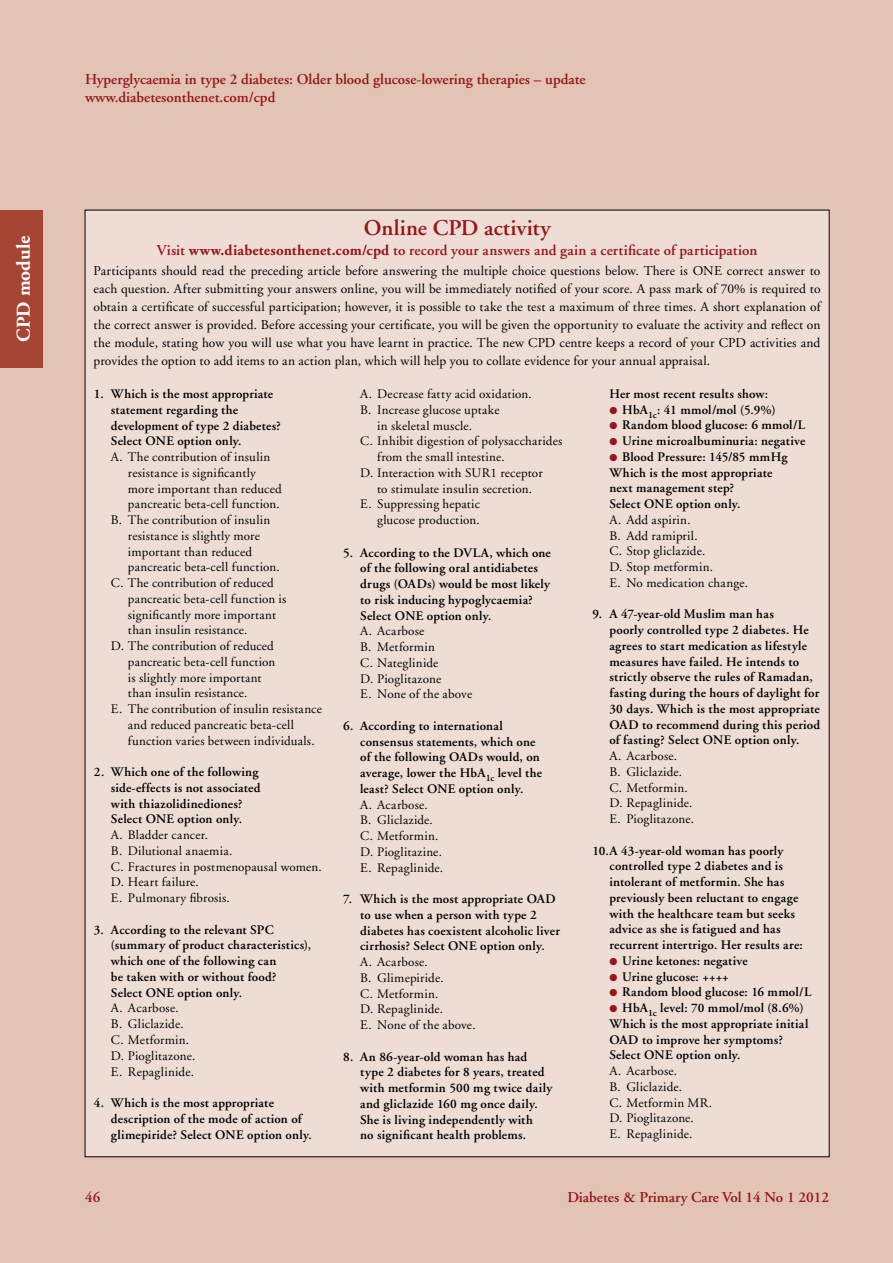
<style>
.page{position:relative;width:893px;height:1263px;background:#e2c3b6}
.page>*{position:absolute;margin:0;border:0;box-sizing:border-box;transform-origin:0 0}
.t1{font:600 22.5px "Adobe Garamond";letter-spacing:.005em;color:#96171a}
.t2{font:700 19.5px "Adobe Garamond";letter-spacing:-.01em;color:#fff}
.t3{font:600 15px/18px "Adobe Garamond";color:#96171a}
.t4{font:13.5px/18px "Adobe Garamond";letter-spacing:.01em;color:#000;text-align:justify}
.t5{font:600 13.05px/15.8px "Adobe Garamond";letter-spacing:.015em;color:#000}
.t6{font:13.05px/15.8px "Adobe Garamond";letter-spacing:.015em;color:#000}
.s1{font-weight:700}
.s2{color:#96171a}
</style>
<div class="page">
<div style="left:0;top:210px;width:43px;height:157px;background:#a74534"></div>
<div style="left:85px;top:210px;width:744px;height:947px;background:#eeddd5"></div>
<h2 class="t2" style="left:13px;top:341px;width:107px;rotate:-90deg">CPD module</h2>
<p class="t3" style="left:85px;top:71px;width:502px">Hyperglycaemia in type 2 diabetes: Older blood glucose-lowering therapies – update www.diabetesonthenet.com/cpd</p>
<h1 class="t1" style="left:364px;top:216px;width:188px">Online CPD activity</h1>
<p class="t3" style="left:157px;top:241px;width:602px">Visit <span class="s1">www.diabetesonthenet.com/cpd</span> to record your answers and gain a certificate of participation</p>
<p class="t4" style="left:94px;top:262px;width:729px">Participants should read the preceding article before answering the multiple choice questions below. There is ONE correct answer to each question. After submitting your answers online, you will be immediately notified of your score. A pass mark of 70% is required to obtain a certificate of successful participation; however, it is possible to take the test a maximum of three times. A short explanation of the correct answer is provided. Before accessing your certificate, you will be given the opportunity to evaluate the activity and reflect on the module, stating how you will use what you have learnt in practice. The new CPD centre keeps a record of your CPD activities and provides the option to add items to an action plan, which will help you to collate evidence for your annual appraisal.</p>
<p class="t5" style="left:111px;top:386px;width:171px;text-indent:-17px">1. Which is the most appropriate statement regarding the development of type 2 diabetes?<br>Select ONE option only.</p>
<p class="t6" style="left:111px;top:449px;width:161px">A. The contribution of insulin</p>
<p class="t6" style="left:128px;top:465px;width:129px">resistance is significantly</p>
<p class="t6" style="left:128px;top:481px;width:155px">more important than reduced</p>
<p class="t6" style="left:128px;top:497px;width:153px">pancreatic beta-cell function.</p>
<p class="t6" style="left:111px;top:512px;width:161px">B. The contribution of insulin</p>
<p class="t6" style="left:128px;top:528px;width:133px">resistance is slightly more</p>
<p class="t6" style="left:128px;top:544px;width:126px">important than reduced</p>
<p class="t6" style="left:128px;top:560px;width:153px">pancreatic beta-cell function.</p>
<p class="t6" style="left:111px;top:575px;width:165px">C. The contribution of reduced</p>
<p class="t6" style="left:128px;top:591px;width:160px">pancreatic beta-cell function is</p>
<p class="t6" style="left:128px;top:607px;width:150px">significantly more important</p>
<p class="t6" style="left:128px;top:623px;width:121px">than insulin resistance.</p>
<p class="t6" style="left:111px;top:638px;width:165px">D. The contribution of reduced</p>
<p class="t6" style="left:128px;top:654px;width:149px">pancreatic beta-cell function</p>
<p class="t6" style="left:128px;top:670px;width:135px">is slightly more important</p>
<p class="t6" style="left:128px;top:686px;width:121px">than insulin resistance.</p>
<p class="t6" style="left:111px;top:701px;width:212px">E. The contribution of insulin resistance</p>
<p class="t6" style="left:128px;top:717px;width:168px">and reduced pancreatic beta-cell</p>
<p class="t6" style="left:128px;top:733px;width:188px">function varies between individuals.</p>
<p class="t5" style="left:111px;top:764px;width:151px;text-indent:-17px">2. Which one of the following side-effects is not associated with thiazolidinediones?<br>Select ONE option only.</p>
<p class="t6" style="left:111px;top:827px;width:212px">A. Bladder cancer.<br>B. Dilutional anaemia.<br>C. Fractures in postmenopausal women.<br>D. Heart failure.<br>E. Pulmonary fibrosis.</p>
<p class="t5" style="left:111px;top:922px;width:202px;text-indent:-17px">3. According to the relevant SPC (summary of product characteristics), which one of the following can<br>be taken with or without food?<br>Select ONE option only.</p>
<p class="t6" style="left:111px;top:1001px;width:86px">A. Acarbose.<br>B. Gliclazide.<br>C. Metformin.<br>D. Pioglitazone.<br>E. Repaglinide.</p>
<p class="t5" style="left:111px;top:1095px;width:202px;text-indent:-17px">4. Which is the most appropriate description of the mode of action of glimepiride? Select ONE option only.</p>
<p class="t6" style="left:360px;top:386px;width:173px">A. Decrease fatty acid oxidation.</p>
<p class="t6" style="left:360px;top:402px;width:141px">B. Increase glucose uptake</p>
<p class="t6" style="left:377px;top:418px;width:96px">in skeletal muscle.</p>
<p class="t6" style="left:360px;top:434px;width:204px">C. Inhibit digestion of polysaccharides</p>
<p class="t6" style="left:377px;top:449px;width:129px">from the small intestine.</p>
<p class="t6" style="left:360px;top:465px;width:184px">D. Interaction with SUR1 receptor</p>
<p class="t6" style="left:377px;top:481px;width:156px">to stimulate insulin secretion.</p>
<p class="t6" style="left:360px;top:497px;width:121px">E. Suppressing hepatic</p>
<p class="t6" style="left:377px;top:512px;width:104px">glucose production.</p>
<p class="t5" style="left:360px;top:545px;width:192px;text-indent:-17px">5. According to the DVLA, which one of the following oral antidiabetes drugs (OADs) would be most likely to risk inducing hypoglycaemia?<br>Select ONE option only.</p>
<p class="t6" style="left:360px;top:624px;width:113px">A. Acarbose<br>B. Metformin<br>C. Nateglinide<br>D. Pioglitazone<br>E. None of the above</p>
<p class="t5" style="left:360px;top:718px;width:184px;text-indent:-17px">6. According to international consensus statements, which one of the following OADs would, on average, lower the HbA<sub>1c</sub> level the least? Select ONE option only.</p>
<p class="t6" style="left:360px;top:797px;width:85px">A. Acarbose.<br>B. Gliclazide.<br>C. Metformin.<br>D. Pioglitazine.<br>E. Repaglinide.</p>
<p class="t5" style="left:360px;top:891px;width:201px;text-indent:-17px">7. Which is the most appropriate OAD to use when a person with type 2 diabetes has coexistent alcoholic liver cirrhosis? Select ONE option only.</p>
<p class="t6" style="left:360px;top:954px;width:117px">A. Acarbose.<br>B. Glimepiride.<br>C. Metformin.<br>D. Repaglinide.<br>E. None of the above.</p>
<p class="t5" style="left:360px;top:1049px;width:194px;text-indent:-17px">8. An 86-year-old woman has had type 2 diabetes for 8 years, treated with metformin 500 mg twice daily and gliclazide 160 mg once daily.<br>She is living independently with<br>no significant health problems.</p>
<p class="t5" style="left:609px;top:386px;width:160px">Her most recent results show:</p>
<p class="t5" style="left:609px;top:402px;width:168px"><span class="s2">●</span> HbA<sub>1c</sub>: 41 mmol/mol (5.9%)</p>
<p class="t5" style="left:609px;top:418px;width:197px"><span class="s2">●</span> Random blood glucose: 6 mmol/L</p>
<p class="t5" style="left:609px;top:433px;width:197px"><span class="s2">●</span> Urine microalbuminuria: negative</p>
<p class="t5" style="left:609px;top:449px;width:180px"><span class="s2">●</span> Blood Pressure: 145/85 mmHg<br>Which is the most appropriate next management step?<br>Select ONE option only.</p>
<p class="t6" style="left:609px;top:512px;width:140px">A. Add aspirin.<br>B. Add ramipril.<br>C. Stop gliclazide.<br>D. Stop metformin.<br>E. No medication change.</p>
<p class="t5" style="left:609px;top:606px;width:212px;text-indent:-17px">9. A 47-year-old Muslim man has<br>poorly controlled type 2 diabetes. He agrees to start medication as lifestyle measures have failed. He intends to strictly observe the rules of Ramadan, fasting during the hours of daylight for 30 days. Which is the most appropriate OAD to recommend during this period of fasting? Select ONE option only.</p>
<p class="t6" style="left:609px;top:748px;width:86px">A. Acarbose.<br>B. Gliclazide.<br>C. Metformin.<br>D. Repaglinide.<br>E. Pioglitazone.</p>
<p class="t5" style="left:609px;top:843px;width:195px;text-indent:-17px">10.A 43-year-old woman has poorly controlled type 2 diabetes and is intolerant of metformin. She has previously been reluctant to engage with the healthcare team but seeks advice as she is fatigued and has recurrent intertrigo. Her results are:</p>
<p class="t5" style="left:609px;top:953px;width:140px"><span class="s2">●</span> Urine ketones: negative</p>
<p class="t5" style="left:609px;top:969px;width:121px"><span class="s2">●</span> Urine glucose: ++++</p>
<p class="t5" style="left:609px;top:984px;width:204px"><span class="s2">●</span> Random blood glucose: 16 mmol/L</p>
<p class="t5" style="left:609px;top:1000px;width:201px"><span class="s2">●</span> HbA<sub>1c</sub> level: 70 mmol/mol (8.6%)<br>Which is the most appropriate initial<br>OAD to improve her symptoms?<br>Select ONE option only.</p>
<p class="t6" style="left:609px;top:1063px;width:104px">A. Acarbose.<br>B. Gliclazide.<br>C. Metformin MR.<br>D. Pioglitazone.<br>E. Repaglinide.</p>
<p class="t3" style="left:85px;top:1188px;width:17px">46</p>
<p class="t3" style="left:567px;top:1188px;width:263px">Diabetes &amp; Primary Care Vol 14 No 1 2012</p>
</div>
